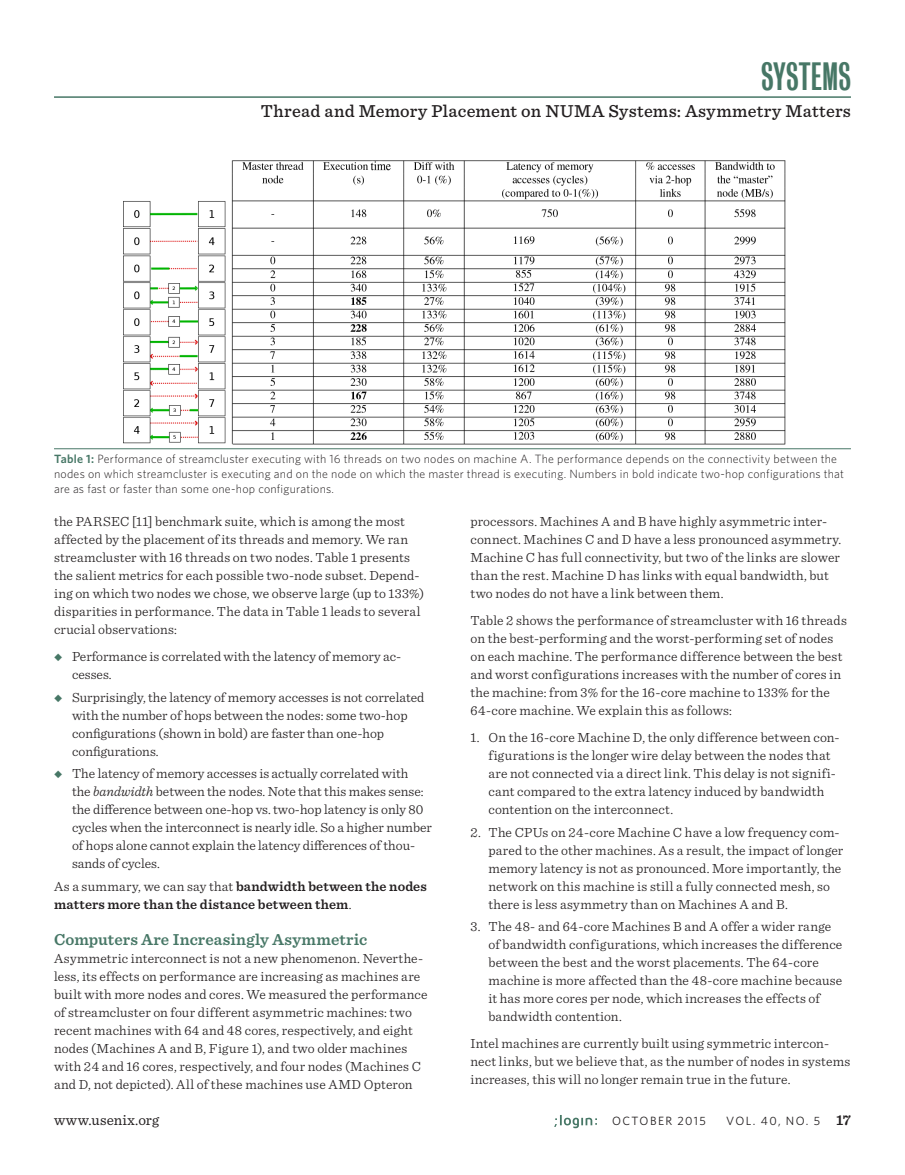
<style>
.page{position:relative;width:905px;height:1175px;background:#fff}
.page>*{position:absolute;margin:0;border:0;box-sizing:border-box;transform-origin:0 0}
.t1{font:36px "Bureau Grotesque One Three";letter-spacing:.005em;color:#477766}
.t2{font:500 18px "Sentinel";letter-spacing:.02em;color:#231f20}
.head1{font:600 16.5px "Sentinel";letter-spacing:.005em;color:#477766}
.t3{font:15px "Sentinel";letter-spacing:.015em;color:#231f20}
.body{font:300 13.8px/18px "Sentinel";color:#231f20}
.numberedlist_2{font:300 13.8px/18px "Sentinel";letter-spacing:.01em;color:#231f20}
.body-2{font:600 13.8px/18px "Sentinel";letter-spacing:.01em;color:#231f20}
.figure_caption{font:300 12px/15px "Whitney";letter-spacing:.015em;color:#231f20}
.t4{font:12px "Whitney";letter-spacing:.12em;color:#231f20}
.s1{font-weight:600;color:#477766}
.s2{color:#477766}
.s3{font-style:italic}
.s4{font-weight:300}
.s5{font-family:"Sentinel";font-weight:600;font-size:15px}
</style>
<div class="page">
<svg style="left:554px;top:1115px;width:43px;height:13px"></svg>
<hr style="left:54px;top:96px;width:796px;height:2px;background:#477766">
<img style="left:123px;top:160px;width:663px;height:285px">
<hr style="left:54px;top:448px;width:796px;height:1px;background:#477766">
<h1 class="t1" style="left:761px;top:57px;width:91px">SYSTEMS</h1>
<h2 class="t2" style="left:261px;top:98px;width:591px">Thread and Memory Placement on NUMA Systems: Asymmetry Matters</h2>
<p class="figure_caption" style="left:54px;top:450px;width:791px"><span class="s1">Table 1:</span> Performance of streamcluster executing with 16 threads on two nodes on machine A. The performance depends on the connectivity between the nodes on which streamcluster is executing and on the node on which the master thread is executing. Numbers in bold indicate two-hop configurations that are as fast or faster than some one-hop configurations.</p>
<p class="body" style="left:54px;top:511px;width:371px">the PARSEC [11] benchmark suite, which is among the most affected by the placement of its threads and memory. We ran streamcluster with 16 threads on two nodes. Table 1 presents the salient metrics for each possible two-node subset. Depend&shy;ing on which two nodes we chose, we observe large (up to 133%) disparities in performance. The data in Table 1 leads to several crucial observations:</p>
<p class="body" style="left:72px;top:646px;width:330px;text-indent:-18px"><span class="s2">◆</span> Performance is correlated with the latency of memory ac&shy;cesses.</p>
<p class="body" style="left:72px;top:687px;width:354px;text-indent:-18px"><span class="s2">◆</span> Surprisingly, the latency of memory accesses is not correlated with the number of hops between the nodes: some two-hop configurations (shown in bold) are faster than one-hop configurations.</p>
<p class="body" style="left:72px;top:763px;width:361px;text-indent:-18px"><span class="s2">◆</span> The latency of memory accesses is actually correlated with<br>the <span class="s3">bandwidth</span> between the nodes. Note that this makes sense: the difference between one-hop vs. two-hop latency is only 80 cycles when the interconnect is nearly idle. So a higher number of hops alone cannot explain the latency differences of thou&shy;sands of cycles.</p>
<p class="body-2" style="left:54px;top:876px;width:374px"><span class="s4">As a summary, we can say that</span> bandwidth between the nodes matters more than the distance between them<span class="s4">.</span></p>
<p class="head1" style="left:54px;top:926px;width:315px">Computers Are Increasingly Asymmetric</p>
<p class="body" style="left:54px;top:948px;width:375px">Asymmetric interconnect is not a new phenomenon. Neverthe&shy;less, its effects on performance are increasing as machines are built with more nodes and cores. We measured the performance of streamcluster on four different asymmetric machines: two recent machines with 64 and 48 cores, respectively, and eight nodes (Machines A and B, Figure 1), and two older machines with 24 and 16 cores, respectively, and four nodes (Machines C and D, not depicted). All of these machines use AMD Opteron</p>
<p class="body" style="left:470px;top:511px;width:372px">processors. Machines A and B have highly asymmetric inter&shy;connect. Machines C and D have a less pronounced asymmetry.<br>Machine C has full connectivity, but two of the links are slower than the rest. Machine D has links with equal bandwidth, but two nodes do not have a link between them.</p>
<p class="body" style="left:470px;top:610px;width:378px">Table 2 shows the performance of streamcluster with 16 threads on the best-performing and the worst-performing set of nodes on each machine. The performance difference between the best and worst configurations increases with the number of cores in the machine: from 3% for the 16-core machine to 133% for the 64-core machine. We explain this as follows:</p>
<p class="numberedlist_2" style="left:488px;top:727px;width:353px;text-indent:-18px">1. On the 16-core Machine D, the only difference between con&shy;figurations is the longer wire delay between the nodes that are not connected via a direct link. This delay is not signifi&shy;cant compared to the extra latency induced by bandwidth contention on the interconnect.</p>
<p class="numberedlist_2" style="left:488px;top:822px;width:356px;text-indent:-18px">2. The CPUs on 24-core Machine C have a low frequency com&shy;pared to the other machines. As a result, the impact of longer memory latency is not as pronounced. More importantly, the network on this machine is still a fully connected mesh, so there is less asymmetry than on Machines A and B.</p>
<p class="numberedlist_2" style="left:488px;top:916px;width:355px;text-indent:-18px">3. The 48- and 64-core Machines B and A offer a wider range of bandwidth configurations, which increases the difference between the best and the worst placements. The 64-core machine is more affected than the 48-core machine because it has more cores per node, which increases the effects of bandwidth contention.</p>
<p class="body" style="left:470px;top:1033px;width:381px">Intel machines are currently built using symmetric intercon&shy;nect links, but we believe that, as the number of nodes in systems increases, this will no longer remain true in the future.</p>
<p class="t3" style="left:54px;top:1108px;width:107px">www.usenix.org</p>
<p class="t4" style="left:612px;top:1113px;width:95px">OCTOBER 2015</p>
<p class="t4" style="left:726px;top:1113px;width:126px">VOL. 40, NO. 5 <span class="s5">17</span></p>
</div>
